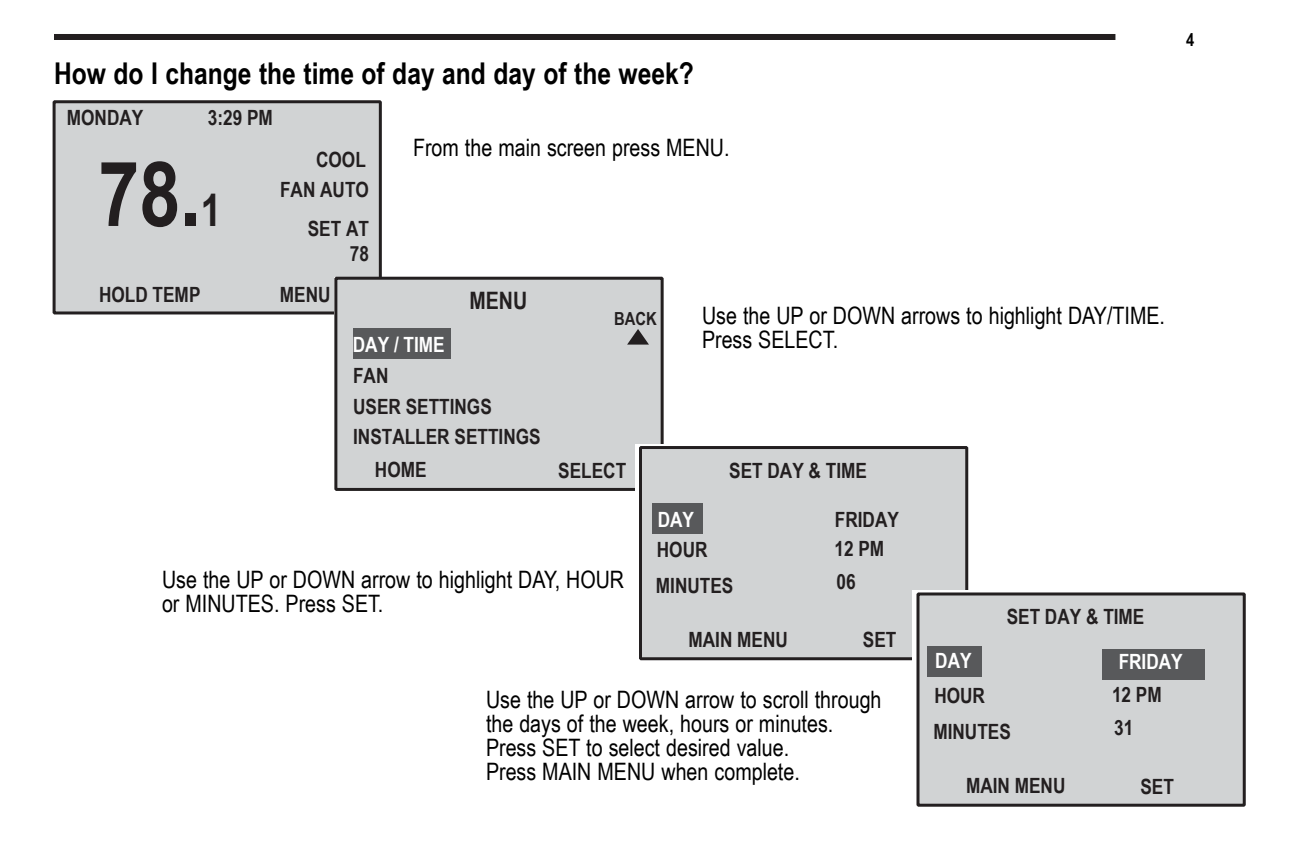
<style>
.page{position:relative;width:1296px;height:864px;background:#fff}
.page>*{position:absolute;margin:0;border:0;box-sizing:border-box;transform-origin:0 0}
.t1{font:700 90px "Arial Narrow";color:#231f20}
.t2{font:700 30px "Arial Narrow";color:#000}
.t3{font:24px/24px "Arial Narrow";color:#000}
.t4{font:700 24px "Arial Narrow";color:#231f20}
.t5{font:700 21px/30.3px "Arial Narrow";color:#231f20}
.t6{font:700 21px "Arial Narrow";color:#fff}
.t7{font:700 18px "Arial Narrow";color:#231f20}
.t8{font:700 18px "Arial Narrow";color:#000}
.s1{font-size:45px}
</style>
<div class="page">
<div style="left:54px;top:34px;width:1061px;height:6px;background:#231f20"></div>
<div style="left:53px;top:100px;width:329px;height:214px;background:#d1d3d4;border:3px solid #231f20"></div>
<div style="left:334px;top:277px;width:330px;height:214px;background:#d1d3d4;border:3px solid #231f20"></div>
<svg style="left:627px;top:329px;width:22px;height:16px"></svg>
<div style="left:353px;top:328px;width:98px;height:30px;background:#58595b"></div>
<div style="left:635px;top:445px;width:335px;height:219px;background:linear-gradient(to bottom,#fff,#fff)"></div>
<div style="left:639px;top:446px;width:329px;height:214px;background:#d1d3d4;border:3px solid #231f20"></div>
<div style="left:652px;top:503px;width:50px;height:30px;background:#58595b"></div>
<div style="left:913px;top:591px;width:335px;height:219px;background:#fff"></div>
<div style="left:916px;top:592px;width:330px;height:215px;background:#d1d3d4;border:3px solid #231f20"></div>
<div style="left:1102px;top:649px;width:102px;height:31px;background:#58595b"></div>
<div style="left:927px;top:646px;width:55px;height:30px;background:#58595b"></div>
<p class="t2" style="left:54px;top:56px;width:641px">How do I change the time of day and day of the week?</p>
<p class="t5" style="left:67px;top:103px;width:78px">MONDAY</p>
<p class="t5" style="left:208px;top:103px;width:67px">3:29 PM</p>
<h1 class="t1" style="left:98px;top:142px;width:125px">78.<span class="s1">1</span></h1>
<p class="t5" style="left:280px;top:144px;width:90px;text-align:right">COOL<br>FAN AUTO</p>
<p class="t5" style="left:308px;top:215px;width:63px;line-height:25.5px;text-align:right">SET AT<br>78</p>
<p class="t3" style="left:413px;top:135px;width:318px">From the main screen press MENU.</p>
<p class="t5" style="left:99px;top:279px;width:103px">HOLD TEMP</p>
<p class="t5" style="left:280px;top:279px;width:52px">MENU</p>
<p class="t4" style="left:469px;top:286px;width:59px">MENU</p>
<p class="t7" style="left:614px;top:308px;width:44px">BACK</p>
<p class="t6" style="left:353px;top:333px;width:93px">DAY / TIME</p>
<p class="t5" style="left:353px;top:361px;width:189px">FAN<br>USER SETTINGS<br>INSTALLER SETTINGS</p>
<p class="t5" style="left:375px;top:454px;width:53px">HOME</p>
<p class="t5" style="left:558px;top:455px;width:69px">SELECT</p>
<p class="t3" style="left:702px;top:303px;width:465px">Use the UP or DOWN arrows to highlight DAY/TIME.<br>Press SELECT.</p>
<p class="t5" style="left:729px;top:455px;width:139px">SET DAY &amp; TIME</p>
<p class="t3" style="left:162px;top:567px;width:464px">Use the UP or DOWN arrow to highlight DAY, HOUR or MINUTES. Press SET.</p>
<p class="t6" style="left:658px;top:508px;width:38px">DAY</p>
<p class="t5" style="left:835px;top:504px;width:66px;line-height:29.1px">FRIDAY<br>12 PM</p>
<p class="t5" style="left:837px;top:566px;width:21px">06</p>
<p class="t5" style="left:657px;top:534px;width:52px">HOUR</p>
<p class="t5" style="left:656px;top:570px;width:79px">MINUTES</p>
<p class="t5" style="left:689px;top:624px;width:101px">MAIN MENU</p>
<p class="t5" style="left:863px;top:624px;width:35px">SET</p>
<p class="t5" style="left:1007px;top:602px;width:139px">SET DAY &amp; TIME</p>
<p class="t8" style="left:1186px;top:29px;width:10px">4</p>
<p class="t3" style="left:486px;top:687px;width:397px">Use the UP or DOWN arrow to scroll through the days of the week, hours or minutes.<br>Press SET to select desired value.<br>Press MAIN MENU when complete.</p>
<p class="t6" style="left:935px;top:648px;width:38px">DAY</p>
<p class="t5" style="left:934px;top:680px;width:52px">HOUR</p>
<p class="t5" style="left:933px;top:716px;width:79px">MINUTES</p>
<p class="t6" style="left:1119px;top:649px;width:66px">FRIDAY</p>
<p class="t5" style="left:1112px;top:678px;width:51px;line-height:33.3px">12 PM<br>31</p>
<p class="t5" style="left:966px;top:770px;width:101px">MAIN MENU</p>
<p class="t5" style="left:1140px;top:771px;width:35px">SET</p>
</div>
